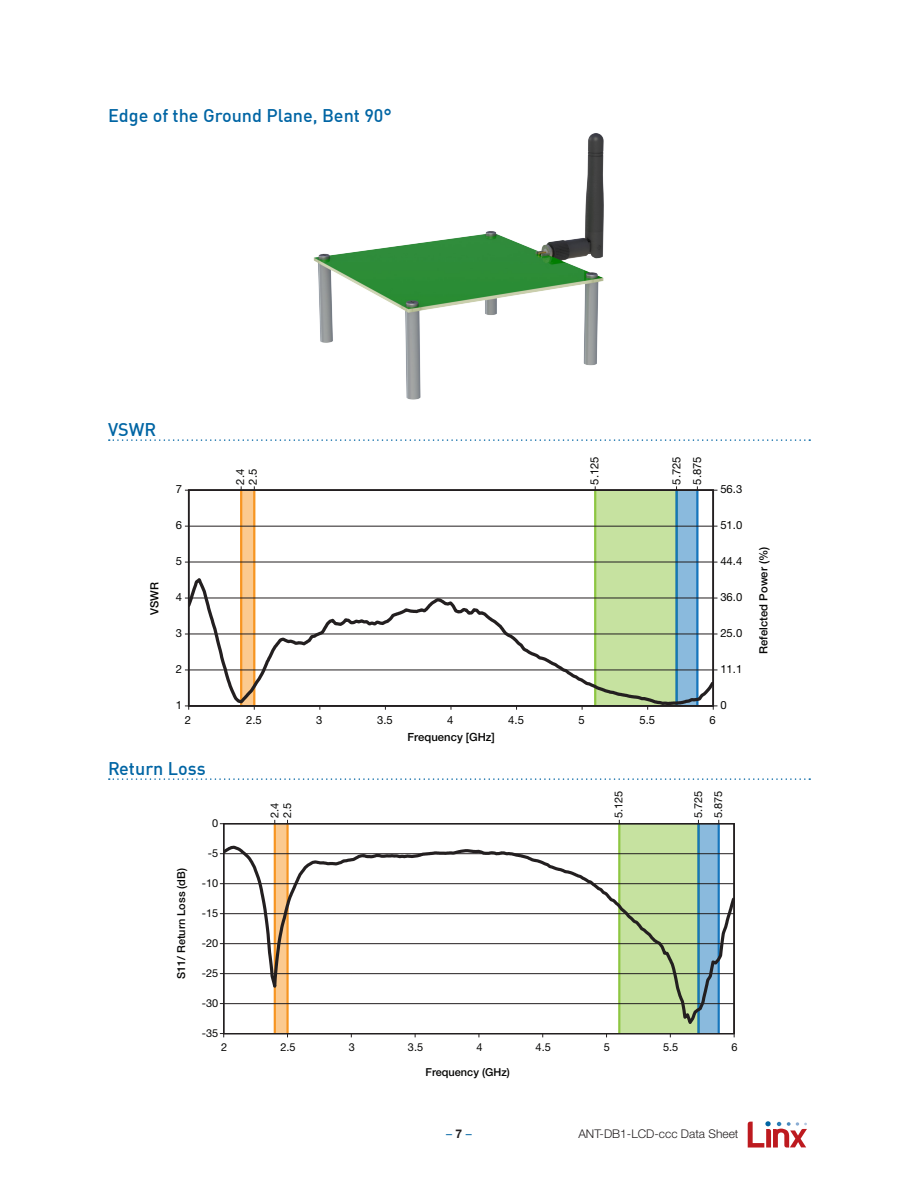
<style>
.page{position:relative;width:918px;height:1188px;background:#fff}
.page>*{position:absolute;margin:0;border:0;box-sizing:border-box;transform-origin:0 0}
.Heading_1{font:500 18px "DIN Offc";color:#0065a4}
.Heading_2{font:500 18px "DIN Offc";color:#0065a4}
.t1{font:300 12px "Helvetica Neue";color:#231f20}
.t2{font:12px "Helvetica Neue";color:#0065a4}
.t3{font:11.25px/12.9px "Helvetica Neue";color:#050504}
.t4{font:500 11.25px "Helvetica Neue";color:#050504}
.t5{font:10.95px/12.6px "Helvetica Neue";color:#050504}
.t6{font:500 10.95px "Helvetica Neue";color:#050504}
.s1{font-weight:700;color:#231f20}
</style>
<div class="page">
<svg style="left:748px;top:1121px;width:59px;height:27px"></svg>
<img style="left:313px;top:133px;width:291px;height:267px">
<svg style="left:109px;top:439px;width:701px;height:2px"></svg>
<div style="left:595px;top:490px;width:82px;height:216px;background:#c6e2a0"></div>
<hr style="left:594px;top:490px;width:2px;height:216px;background:#8dc641">
<div style="left:677px;top:490px;width:20px;height:216px;background:#8abadd"></div>
<hr style="left:696px;top:490px;width:3px;height:216px;background:#1575bc">
<hr style="left:675px;top:490px;width:3px;height:216px;background:#1575bc">
<svg style="left:242px;top:492px;width:11px;height:82px"></svg>
<hr style="left:240px;top:490px;width:2px;height:216px;background:#f79521">
<hr style="left:253px;top:490px;width:2px;height:216px;background:#f79521">
<hr style="left:189px;top:562px;width:524px;height:1px;background:#231f20">
<hr style="left:189px;top:526px;width:524px;height:1px;background:#231f20">
<svg style="left:190px;top:574px;width:522px;height:130px"></svg>
<div style="left:188px;top:490px;width:526px;height:216px;border:1px solid #231f20"></div>
<svg style="left:109px;top:778px;width:701px;height:2px"></svg>
<div style="left:619px;top:824px;width:80px;height:210px;background:#c6e2a0"></div>
<hr style="left:618px;top:824px;width:2px;height:210px;background:#8dc641">
<div style="left:698px;top:824px;width:21px;height:210px;background:#8abadd"></div>
<hr style="left:718px;top:824px;width:2px;height:210px;background:#1575bc">
<hr style="left:697px;top:824px;width:3px;height:210px;background:#1575bc">
<div style="left:275px;top:824px;width:13px;height:210px;background:#fbca90"></div>
<hr style="left:274px;top:824px;width:2px;height:210px;background:#f79521">
<hr style="left:286px;top:824px;width:3px;height:210px;background:#f79521">
<svg style="left:225px;top:843px;width:508px;height:188px"></svg>
<div style="left:223px;top:823px;width:512px;height:211px;border:1px solid #231f20"></div>
<p class="Heading_1" style="left:108px;top:104px;width:286px">Edge of the Ground Plane, Bent 90°</p>
<p class="Heading_2" style="left:108px;top:418px;width:50px">VSWR</p>
<p class="t4" style="left:148px;top:615px;width:34px;rotate:-90deg">VSWR</p>
<p class="t3" style="left:176px;top:483px;width:8px">7</p>
<p class="t3" style="left:176px;top:519px;width:8px">6</p>
<p class="t3" style="left:176px;top:555px;width:8px">5</p>
<p class="t3" style="left:176px;top:591px;width:8px">4</p>
<p class="t3" style="left:176px;top:627px;width:8px">3</p>
<p class="t3" style="left:176px;top:662px;width:8px">2</p>
<p class="t3" style="left:233px;top:485px;width:17px;rotate:-90deg">2.4<br>2.5</p>
<p class="t3" style="left:588px;top:485px;width:30px;rotate:-90deg">5.125</p>
<p class="t3" style="left:666px;top:485px;width:30px;line-height:20.7px;rotate:-90deg">5.725<br>5.875</p>
<p class="t3" style="left:720px;top:483px;width:23px">56.3</p>
<p class="t3" style="left:720px;top:519px;width:23px">51.0</p>
<p class="t3" style="left:720px;top:555px;width:23px">44.4</p>
<p class="t3" style="left:720px;top:591px;width:23px">36.0</p>
<p class="t3" style="left:720px;top:627px;width:23px">25.0</p>
<p class="t3" style="left:720px;top:663px;width:23px">11.1</p>
<p class="t3" style="left:176px;top:698px;width:8px">1</p>
<p class="t3" style="left:185px;top:713px;width:8px">2</p>
<p class="t3" style="left:246px;top:713px;width:17px">2.5</p>
<p class="t3" style="left:316px;top:713px;width:8px">3</p>
<p class="t3" style="left:377px;top:713px;width:17px">3.5</p>
<p class="t3" style="left:447px;top:713px;width:8px">4</p>
<p class="t3" style="left:508px;top:713px;width:17px">4.5</p>
<p class="t3" style="left:578px;top:713px;width:8px">5</p>
<p class="t3" style="left:639px;top:713px;width:17px">5.5</p>
<p class="Heading_2" style="left:108px;top:757px;width:99px">Return Loss</p>
<p class="t4" style="left:407px;top:730px;width:89px">Frequency [GHz]</p>
<p class="t3" style="left:720px;top:698px;width:8px">0</p>
<p class="t3" style="left:709px;top:713px;width:8px">6</p>
<p class="t6" style="left:175px;top:979px;width:113px;rotate:-90deg">S11/ Return Loss (dB)</p>
<p class="t5" style="left:212px;top:816px;width:8px">0</p>
<p class="t5" style="left:208px;top:846px;width:12px">-5</p>
<p class="t5" style="left:202px;top:876px;width:18px">-10</p>
<p class="t5" style="left:202px;top:906px;width:18px">-15</p>
<p class="t5" style="left:202px;top:936px;width:18px">-20</p>
<p class="t5" style="left:202px;top:966px;width:18px">-25</p>
<p class="t5" style="left:202px;top:996px;width:18px">-30</p>
<p class="t5" style="left:202px;top:1026px;width:18px">-35</p>
<p class="t5" style="left:268px;top:818px;width:17px;rotate:-90deg">2.4<br>2.5</p>
<p class="t5" style="left:612px;top:818px;width:29px;rotate:-90deg">5.125</p>
<p class="t5" style="left:688px;top:818px;width:29px;line-height:20.1px;rotate:-90deg">5.725<br>5.875</p>
<p class="t5" style="left:221px;top:1041px;width:8px">2</p>
<p class="t5" style="left:280px;top:1041px;width:17px">2.5</p>
<p class="t5" style="left:349px;top:1041px;width:8px">3</p>
<p class="t5" style="left:408px;top:1041px;width:17px">3.5</p>
<p class="t5" style="left:476px;top:1041px;width:8px">4</p>
<p class="t5" style="left:536px;top:1041px;width:17px">4.5</p>
<p class="t5" style="left:604px;top:1041px;width:8px">5</p>
<p class="t5" style="left:663px;top:1041px;width:17px">5.5</p>
<p class="t5" style="left:732px;top:1041px;width:8px">6</p>
<p class="t6" style="left:426px;top:1065px;width:86px">Frequency (GHz)</p>
<p class="t4" style="left:757px;top:654px;width:108px;rotate:-90deg">Refelcted Power (%)</p>
<p class="t2" style="left:446px;top:1127px;width:27px">–<span class="s1">7</span>–</p>
<p class="t1" style="left:578px;top:1126px;width:162px">ANT-DB1-LCD-ccc Data Sheet</p>
</div>
